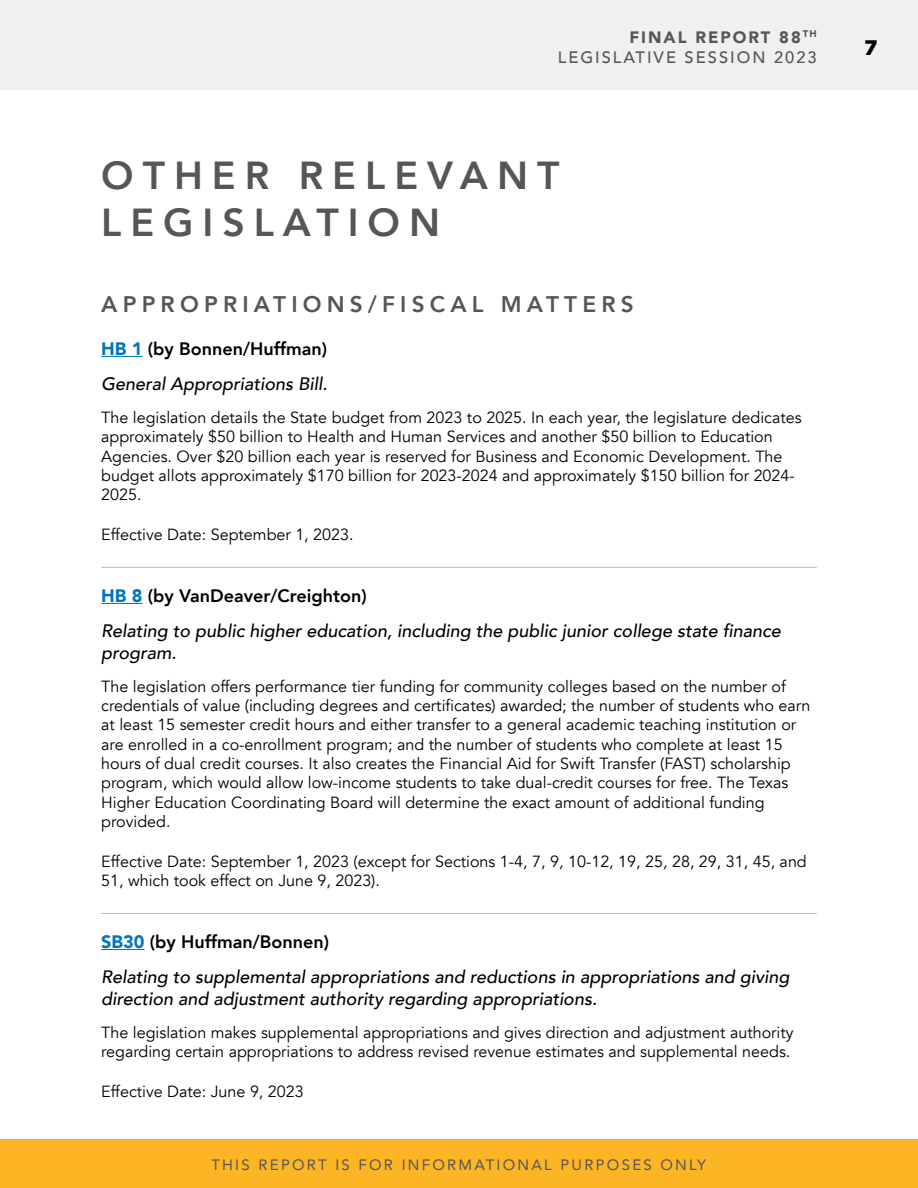
<style>
.page{position:relative;width:918px;height:1188px;background:#fff}
.page>*{position:absolute;margin:0;border:0;box-sizing:border-box;transform-origin:0 0}
.t1{font:800 39px/46.8px "Avenir";letter-spacing:.23em;color:#56565a}
.t2{font:800 22.5px "Avenir";letter-spacing:.23em;color:#56565a}
.t3{font:900 21px "Gotham";color:#000}
.t4{font:italic 500 18px/35.1px "Avenir";color:#000}
.t5{font:500 16.5px/19.8px "Avenir";letter-spacing:.12em;color:#56565a;text-align:right}
.t6{font:16.2px/19.4px "Avenir";color:#000}
.t7{font:15px "Avenir";letter-spacing:.15em;color:#56565a}
.s1{font-weight:900}
.s2{font-weight:900;font-style:normal;color:#0076bc}
.s3{font-weight:800;font-style:normal}
</style>
<div class="page">
<div style="left:0;top:1139px;width:918px;height:49px;background:#fcb525"></div>
<div style="left:0;top:0;width:918px;height:89px;background:#f1efef"></div>
<hr style="left:101px;top:356px;width:42px;height:1px;background:#0076bc">
<hr style="left:101px;top:567px;width:716px;height:1px;background:#fcb525">
<hr style="left:101px;top:603px;width:42px;height:1px;background:#0076bc">
<hr style="left:101px;top:913px;width:716px;height:1px;background:#fcb525">
<hr style="left:101px;top:949px;width:44px;height:1px;background:#0076bc">
<p class="t5" style="left:558px;top:26px;width:260px"><span class="s1">FINAL REPORT 88</span><sup>TH<br></sup>LEGISLATIVE SESSION 2023</p>
<p class="t3" style="left:865px;top:33px;width:14px">7</p>
<h1 class="t1" style="left:101px;top:152px;width:460px">OTHER RELEVANT<br>LEGISLATION</h1>
<h2 class="t2" style="left:101px;top:287px;width:534px">APPROPRIATIONS/FISCAL MATTERS</h2>
<p class="t4" style="left:101px;top:332px;width:228px"><span class="s2">HB 1</span> <span class="s3">(by Bonnen/Huffman)<br></span>General Appropriations Bill.</p>
<p class="t6" style="left:101px;top:408px;width:702px">The legislation details the State budget from 2023 to 2025. In each year, the legislature dedicates approximately $50 billion to Health and Human Services and another $50 billion to Education Agencies. Over $20 billion each year is reserved for Business and Economic Development. The budget allots approximately $170 billion for 2023-2024 and approximately $150 billion for 2024- 2025.</p>
<p class="t6" style="left:101px;top:525px;width:254px">Effective Date: September 1, 2023.</p>
<p class="t4" style="left:101px;top:579px;width:681px"><span class="s2">HB 8</span> <span class="s3">(by VanDeaver/Creighton)<br></span>Relating to public higher education, including the public junior college state finance</p>
<p class="t4" style="left:101px;top:635px;width:77px">program.</p>
<p class="t6" style="left:101px;top:677px;width:711px">The legislation offers performance tier funding for community colleges based on the number of credentials of value (including degrees and certificates) awarded; the number of students who earn at least 15 semester credit hours and either transfer to a general academic teaching institution or are enrolled in a co-enrollment program; and the number of students who complete at least 15 hours of dual credit courses. It also creates the Financial Aid for Swift Transfer (FAST) scholarship program, which would allow low-income students to take dual-credit courses for free. The Texas Higher Education Coordinating Board will determine the exact amount of additional funding provided.</p>
<p class="t6" style="left:101px;top:852px;width:707px">Effective Date: September 1, 2023 (except for Sections 1-4, 7, 9, 10-12, 19, 25, 28, 29, 31, 45, and<br>51, which took effect on June 9, 2023).</p>
<p class="t4" style="left:101px;top:925px;width:690px"><span class="s2">SB30</span> <span class="s3">(by Huffman/Bonnen)<br></span>Relating to supplemental appropriations and reductions in appropriations and giving</p>
<p class="t4" style="left:101px;top:981px;width:497px">direction and adjustment authority regarding appropriations.</p>
<p class="t6" style="left:101px;top:1023px;width:694px">The legislation makes supplemental appropriations and gives direction and adjustment authority regarding certain appropriations to address revised revenue estimates and supplemental needs.</p>
<p class="t6" style="left:101px;top:1082px;width:204px">Effective Date: June 9, 2023</p>
<p class="t7" style="left:211px;top:1153px;width:496px">THIS REPORT IS FOR INFORMATIONAL PURPOSES ONLY</p>
</div>
